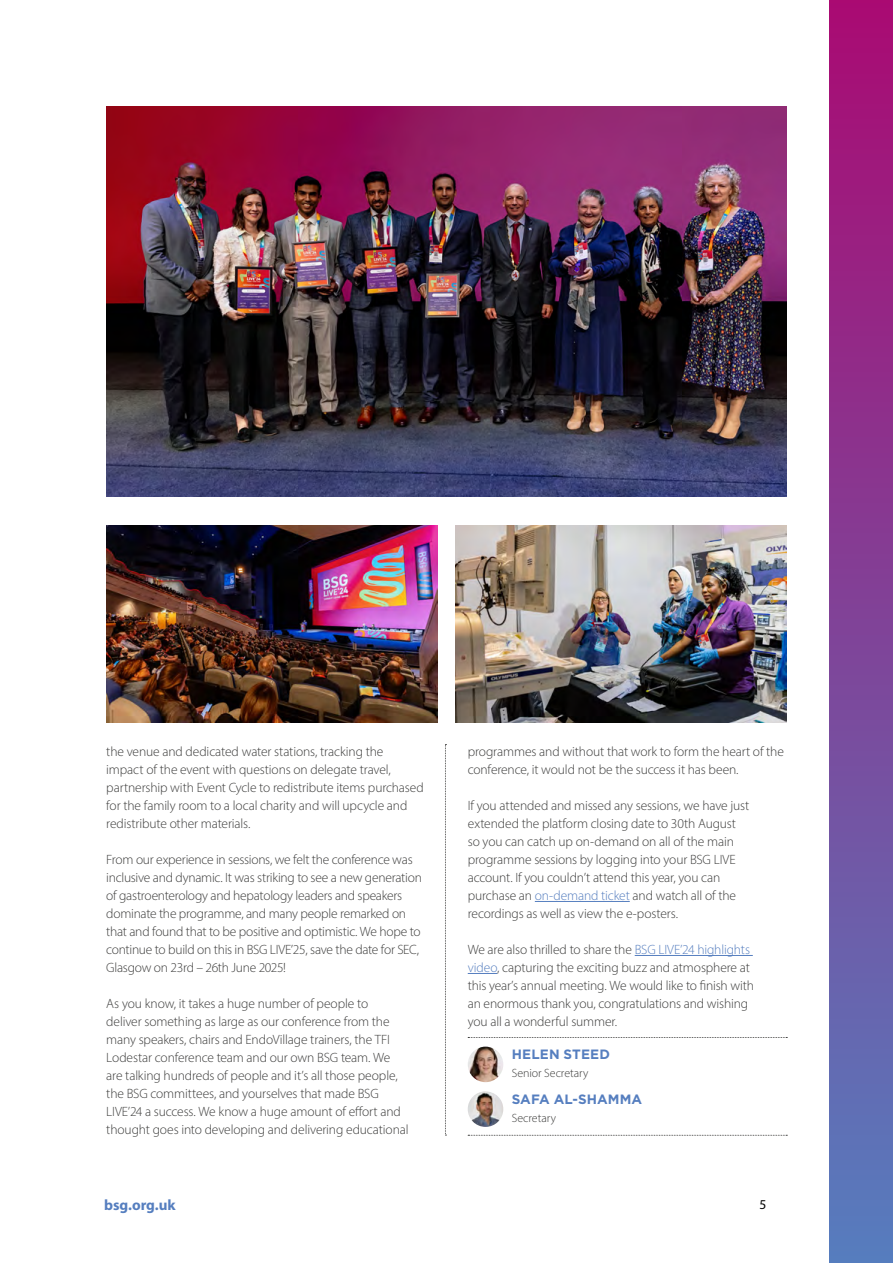
<style>
.page{position:relative;width:893px;height:1263px;background:#fff}
.page>*{position:absolute;margin:0;border:0;box-sizing:border-box;transform-origin:0 0}
.t1{font:700 15px "Myriad Pro";color:#557ebf}
.BSG_Body{font:300 13.5px/18px "Myriad Pro";letter-spacing:-.01em;color:#3c3c3b}
.BSG_Byline_text{font:700 13.5px "Gotham";letter-spacing:.005em;color:#557ebf}
.t2{font:13.5px "Myriad Pro";color:#000}
.BSG_Byline_text-2{font:300 12px "Myriad Pro";letter-spacing:-.005em;color:#3c3c3b}
.s1{color:#557ebf}
</style>
<div class="page">
<hr style="left:535px;top:901px;width:95px;height:1px;background:#557ebf">
<hr style="left:635px;top:955px;width:118px;height:1px;background:#557ebf">
<svg style="left:468px;top:973px;width:29px;height:1px"></svg>
<svg style="left:445px;top:744px;width:1px;height:392px"></svg>
<svg style="left:468px;top:1037px;width:319px;height:1px"></svg>
<svg style="left:468px;top:1135px;width:319px;height:1px"></svg>
<img style="left:468px;top:1046px;width:35px;height:36px;border-radius:18px">
<img style="left:468px;top:1091px;width:35px;height:36px;border-radius:18px">
<img style="left:106px;top:526px;width:331px;height:196px">
<img style="left:106px;top:106px;width:681px;height:390px">
<img style="left:455px;top:526px;width:332px;height:197px">
<div style="left:829px;top:0;width:64px;height:1263px;background:linear-gradient(to bottom,#aa0a72,#567dbe)"></div>
<p class="BSG_Body" style="left:106px;top:742px;width:319px">the venue and dedicated water stations, tracking the impact of the event with questions on delegate travel, partnership with Event Cycle to redistribute items purchased for the family room to a local charity and will upcycle and redistribute other materials.</p>
<p class="BSG_Body" style="left:106px;top:850px;width:317px">From our experience in sessions, we felt the conference was inclusive and dynamic. It was striking to see a new generation of gastroenterology and hepatology leaders and speakers dominate the programme, and many people remarked on that and found that to be positive and optimistic. We hope to continue to build on this in BSG LIVE’25, save the date for SEC, Glasgow on 23rd – 26th June 2025!</p>
<p class="BSG_Body" style="left:106px;top:994px;width:304px">As you know, it takes a huge number of people to<br>deliver something as large as our conference from the many speakers, chairs and EndoVillage trainers, the TFI Lodestar conference team and our own BSG team. We are talking hundreds of people and it’s all those people, the BSG committees, and yourselves that made BSG LIVE’24 a success. We know a huge amount of effort and thought goes into developing and delivering educational</p>
<p class="BSG_Body" style="left:468px;top:742px;width:318px">programmes and without that work to form the heart of the conference, it would not be the success it has been.</p>
<p class="BSG_Body" style="left:468px;top:796px;width:283px">If you attended and missed any sessions, we have just extended the platform closing date to 30th August so you can catch up on-demand on all of the main programme sessions by logging into your BSG LIVE account. If you couldn’t attend this year, you can purchase an <span class="s1">on-demand ticket</span> and watch all of the recordings as well as view the e-posters.</p>
<p class="BSG_Body" style="left:468px;top:940px;width:288px">We are also thrilled to share the <span class="s1">BSG LIVE’24 highlights video</span>, capturing the exciting buzz and atmosphere at this year’s annual meeting. We would like to finish with an enormous thank you, congratulations and wishing you all a wonderful summer.</p>
<p class="BSG_Byline_text" style="left:512px;top:1045px;width:100px">HELEN STEED</p>
<p class="BSG_Byline_text-2" style="left:512px;top:1066px;width:78px">Senior Secretary</p>
<p class="BSG_Byline_text" style="left:512px;top:1090px;width:132px">SAFA AL-SHAMMA</p>
<p class="BSG_Byline_text-2" style="left:512px;top:1111px;width:46px">Secretary</p>
<p class="t1" style="left:104px;top:1195px;width:73px">bsg.org.uk</p>
<p class="t2" style="left:759px;top:1196px;width:8px">5</p>
</div>
